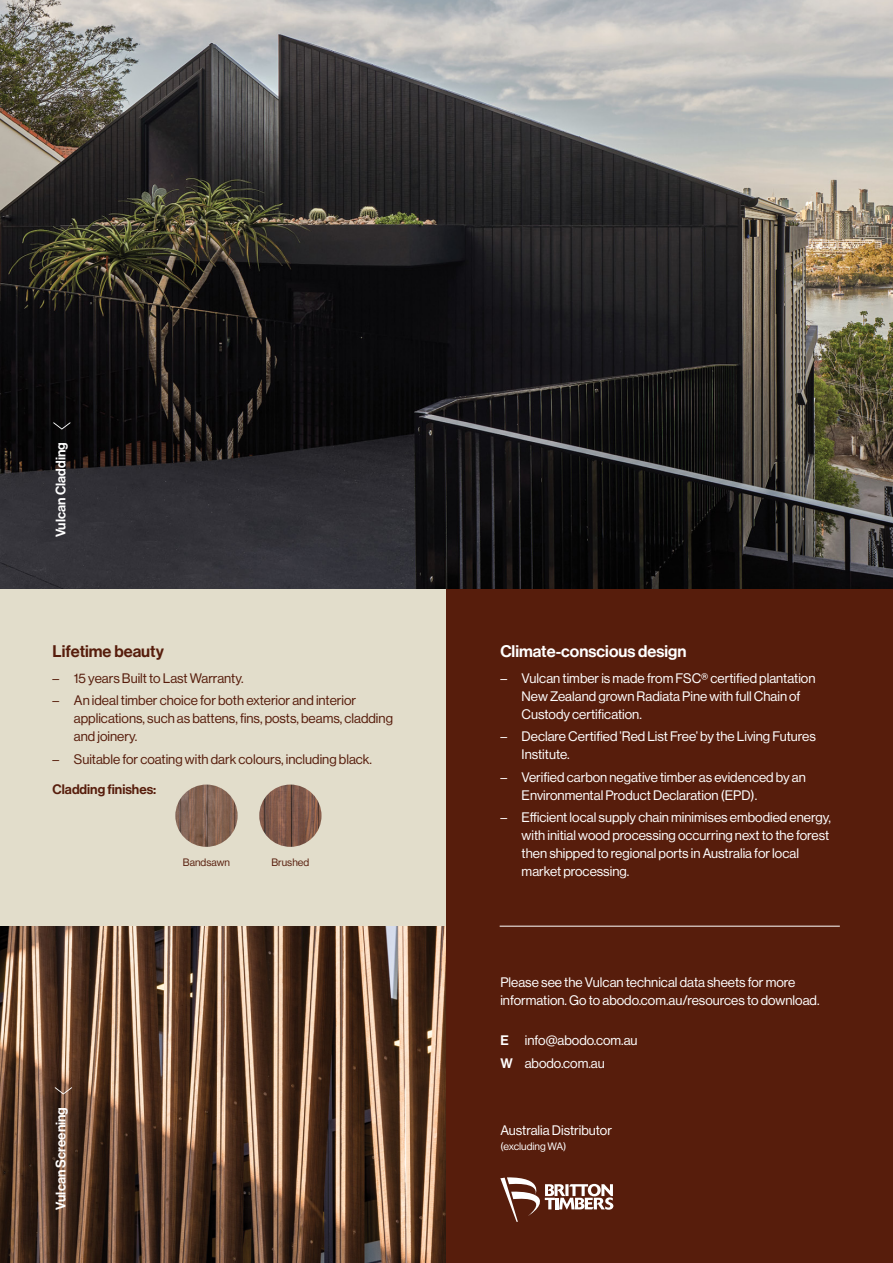
<style>
.page{position:relative;width:893px;height:1263px;background:#fff}
.page>*{position:absolute;margin:0;border:0;box-sizing:border-box;transform-origin:0 0}
.t1{font:16.5px "N Haas Grotesk DS Pro 65 Md";color:#fff}
.t2{font:16.5px "N Haas Grotesk DS Pro 65 Md";color:#571d0c}
.t3{font:13.5px/18px "N Haas Grotesk DS Pro 55 Rg";color:#fff}
.t4{font:13.5px/18px "N Haas Grotesk DS Pro 55 Rg";color:#571d0c}
.t5{font:13.5px "N Haas Grotesk DS Pro 65 Md";color:#fff}
.t6{font:13.5px "N Haas Grotesk DS Pro 65 Md";color:#571d0c}
.t7{font:10.5px "N Haas Grotesk DS Pro 55 Rg";color:#571d0c}
.t8{font:10.5px "N Haas Grotesk DS Pro 55 Rg";color:#fff}
.s1{font-family:"N Haas Grotesk DS Pro 65 Md"}
</style>
<div class="page">
<img style="left:0;top:0;width:893px;height:590px">
<div style="left:0;top:590px;width:448px;height:355px;background:#e2ddcb"></div>
<img style="left:0;top:926px;width:446px;height:337px">
<div style="left:446px;top:590px;width:447px;height:673px;background:#571d0c"></div>
<hr style="left:500px;top:926px;width:340px;height:1px;background:#fff">
<img style="left:175px;top:784px;width:63px;height:63px;border-radius:31px">
<img style="left:259px;top:784px;width:63px;height:63px;border-radius:31px">
<svg style="left:55px;top:1087px;width:17px;height:7px"></svg>
<svg style="left:53px;top:422px;width:18px;height:8px"></svg>
<svg style="left:500px;top:1177px;width:113px;height:45px"></svg>
<p class="t5" style="left:53px;top:537px;width:96px;rotate:-90deg">Vulcan Cladding</p>
<p class="t2" style="left:53px;top:641px;width:113px">Lifetime beauty</p>
<p class="t4" style="left:53px;top:669px;width:192px">– 15 years Built to Last Warranty.</p>
<p class="t4" style="left:74px;top:692px;width:321px;text-indent:-21px">– An ideal timber choice for both exterior and interior applications, such as battens, fins, posts, beams, cladding and joinery.</p>
<p class="t4" style="left:53px;top:750px;width:321px">– Suitable for coating with dark colours, including black.</p>
<p class="t6" style="left:53px;top:782px;width:105px">Cladding finishes:</p>
<p class="t5" style="left:53px;top:1210px;width:104px;rotate:-90deg">Vulcan Screening</p>
<p class="t7" style="left:183px;top:856px;width:49px">Bandsawn</p>
<p class="t7" style="left:271px;top:856px;width:39px">Brushed</p>
<p class="t1" style="left:500px;top:641px;width:188px">Climate-conscious design</p>
<p class="t3" style="left:522px;top:669px;width:295px;text-indent:-21px">– Vulcan timber is made from FSC® certified plantation<br>New Zealand grown Radiata Pine with full Chain of<br>Custody certification.</p>
<p class="t3" style="left:522px;top:728px;width:296px;text-indent:-21px">– Declare Certified ’Red List Free’ by the Living Futures<br>Institute.</p>
<p class="t3" style="left:522px;top:768px;width:286px;text-indent:-21px">– Verified carbon negative timber as evidenced by an<br>Environmental Product Declaration (EPD).</p>
<p class="t3" style="left:522px;top:808px;width:311px;text-indent:-21px">– Efficient local supply chain minimises embodied energy, with initial wood processing occurring next to the forest then shipped to regional ports in Australia for local market processing.</p>
<p class="t3" style="left:500px;top:973px;width:321px">Please see the Vulcan technical data sheets for more information. Go to abodo.com.au/resources to download.</p>
<p class="t3" style="left:500px;top:1029px;width:139px;line-height:22.2px"><span class="s1">E</span> info@abodo.com.au<br><span class="s1">W</span> abodo.com.au</p>
<p class="t3" style="left:500px;top:1121px;width:113px">Australia Distributor</p>
<p class="t8" style="left:500px;top:1140px;width:68px">(excluding WA)</p>
</div>
